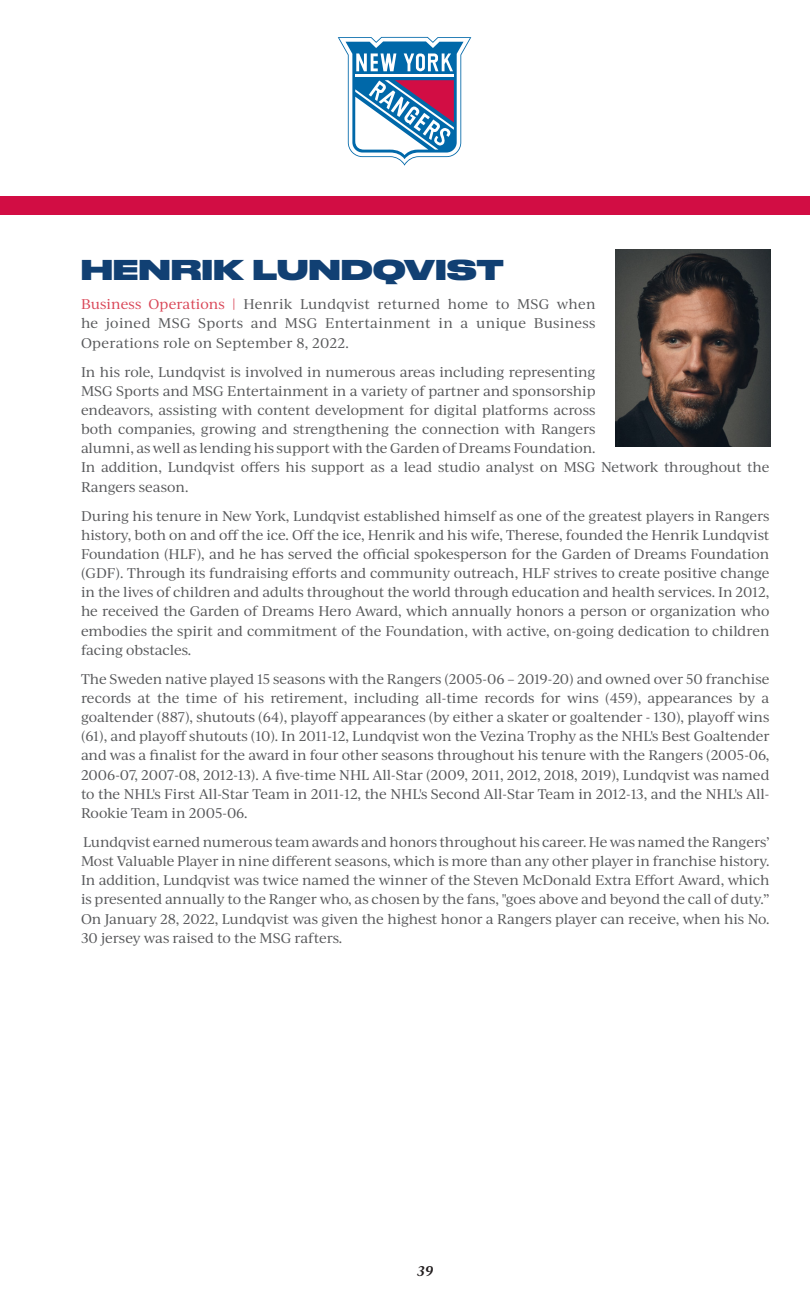
<style>
.page{position:relative;width:810px;height:1296px;background:#fff}
.page>*{position:absolute;margin:0;border:0;box-sizing:border-box;transform-origin:0 0}
.t1{font:800 27px "Druk Wide";letter-spacing:.02em;color:#114073}
.t2{font:13.5px/19.1px "Ivy Journal";color:#57585a;text-align:justify}
.t3{font:italic 600 13.5px "Ivy Journal";color:#231f20}
.s1{color:#d94556}
</style>
<div class="page">
<div style="left:0;top:197px;width:810px;height:18px;background:#d20d44"></div>
<svg style="left:338px;top:37px;width:134px;height:129px"></svg>
<img style="left:616px;top:250px;width:154px;height:197px">
<p class="t1" style="left:81px;top:247px;width:424px">HENRIK LUNDQVIST</p>
<p class="t2" style="left:81px;top:294px;width:516px"><span class="s1">Business Operations |</span> Henrik Lundqvist returned home to MSG when he joined MSG Sports and MSG Entertainment in a unique Business Operations role on September 8, 2022.</p>
<p class="t2" style="left:81px;top:362px;width:690px;text-align:left">In his role, Lundqvist is involved in numerous areas including representing<br>MSG Sports and MSG Entertainment in a variety of partner and sponsorship<br>endeavors, assisting with content development for digital platforms across<br>both companies, growing and strengthening the connection with Rangers<br>alumni, as well as lending his support with the Garden of Dreams Foundation.<br>In addition, Lundqvist offers his support as a lead studio analyst on MSG Network throughout the Rangers season.</p>
<p class="t2" style="left:81px;top:506px;width:690px">During his tenure in New York, Lundqvist established himself as one of the greatest players in Rangers history, both on and off the ice. Off the ice, Henrik and his wife, Therese, founded the Henrik Lundqvist Foundation (HLF), and he has served the official spokesperson for the Garden of Dreams Foundation (GDF). Through its fundraising efforts and community outreach, HLF strives to create positive change in the lives of children and adults throughout the world through education and health services. In 2012, he received the Garden of Dreams Hero Award, which annually honors a person or organization who embodies the spirit and commitment of the Foundation, with active, on-going dedication to children facing obstacles.</p>
<p class="t2" style="left:81px;top:669px;width:690px">The Sweden native played 15 seasons with the Rangers (2005-06 – 2019-20) and owned over 50 franchise records at the time of his retirement, including all-time records for wins (459), appearances by a goaltender (887), shutouts (64), playoff appearances (by either a skater or goaltender - 130), playoff wins (61), and playoff shutouts (10). In 2011-12, Lundqvist won the Vezina Trophy as the NHL's Best Goaltender and was a finalist for the award in four other seasons throughout his tenure with the Rangers (2005-06, 2006-07, 2007-08, 2012-13). A five-time NHL All-Star (2009, 2011, 2012, 2018, 2019), Lundqvist was named to the NHL's First All-Star Team in 2011-12, the NHL's Second All-Star Team in 2012-13, and the NHL's All-Rookie Team in 2005-06.</p>
<p class="t2" style="left:81px;top:832px;width:690px">Lundqvist earned numerous team awards and honors throughout his career. He was named the Rangers’ Most Valuable Player in nine different seasons, which is more than any other player in franchise history.<br>In addition, Lundqvist was twice named the winner of the Steven McDonald Extra Effort Award, which is presented annually to the Ranger who, as chosen by the fans, "goes above and beyond the call of duty.” On January 28, 2022, Lundqvist was given the highest honor a Rangers player can receive, when his No.<br>30 jersey was raised to the MSG rafters.</p>
<p class="t3" style="left:417px;top:1261px;width:18px">39</p>
</div>
